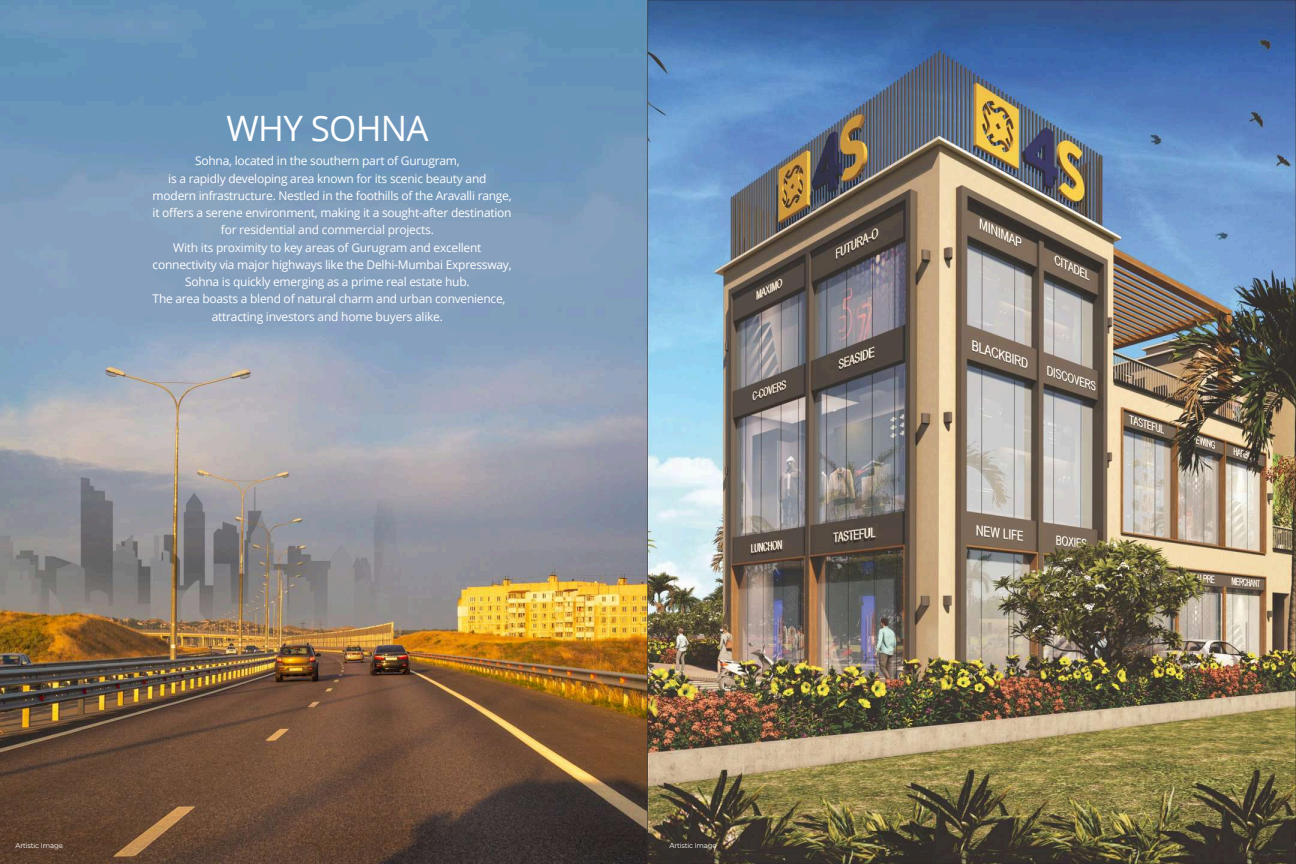
<style>
.page{position:relative;width:1296px;height:864px;background:#fff}
.page>*{position:absolute;margin:0;border:0;box-sizing:border-box;transform-origin:0 0}
.t1{font:35px "Open Sans";letter-spacing:-.02em;color:#fefefe}
.t2{font:12px "Open Sans";letter-spacing:-.02em;color:#fefefe}
.t3{font:7px "Montserrat";letter-spacing:-.02em;color:#fefefe}
</style>
<div class="page">
<img style="left:0;top:0;width:648px;height:864px">
<img style="left:648px;top:0;width:648px;height:864px">
<h1 class="t1" style="left:227px;top:104px;width:204px">WHY SOHNA</h1>
<p class="t2" style="left:195px;top:152px;width:266px">Sohna, located in the southern part of Gurugram,</p>
<p class="t2" style="left:168px;top:170px;width:320px">is a rapidly developing area known for its scenic beauty and</p>
<p class="t2" style="left:153px;top:187px;width:361px">modern infrastructure. Nestled in the foothills of the Aravalli range,</p>
<p class="t2" style="left:153px;top:204px;width:360px">it offers a serene environment, making it a sought-after destination</p>
<p class="t2" style="left:221px;top:221px;width:215px">for residential and commercial projects.</p>
<p class="t2" style="left:173px;top:239px;width:310px">With its proximity to key areas of Gurugram and excellent</p>
<p class="t2" style="left:153px;top:256px;width:361px">connectivity via major highways like the Delhi-Mumbai Expressway,</p>
<p class="t2" style="left:185px;top:273px;width:286px">Sohna is quickly emerging as a prime real estate hub.</p>
<p class="t2" style="left:153px;top:290px;width:354px">The area boasts a blend of natural charm and urban convenience,</p>
<p class="t2" style="left:212px;top:308px;width:233px">attracting investors and home buyers alike.</p>
<p class="t3" style="left:16px;top:841px;width:49px">Artistic Image</p>
<p class="t3" style="left:669px;top:841px;width:49px">Artistic Image</p>
</div>
